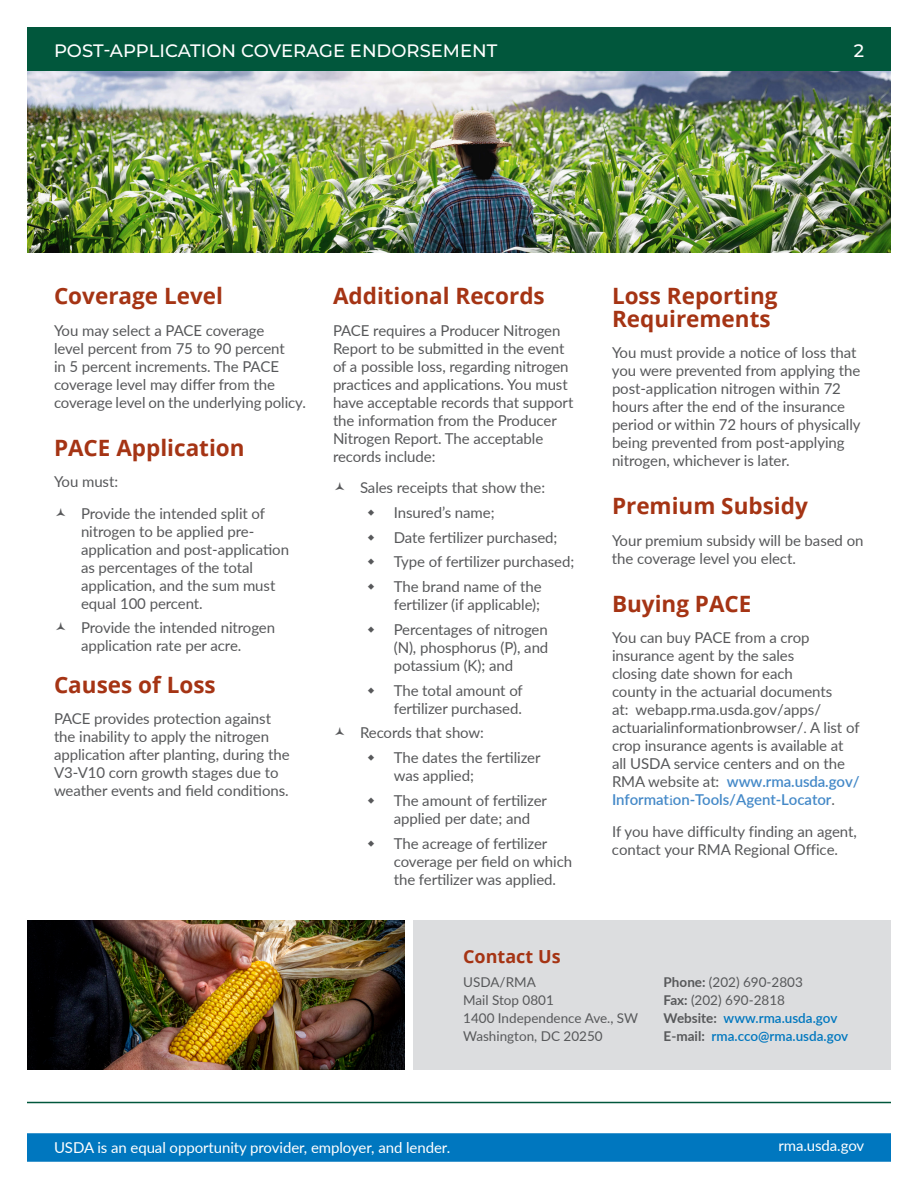
<style>
.page{position:relative;width:918px;height:1188px;background:#fff}
.page>*{position:absolute;margin:0;border:0;box-sizing:border-box;transform-origin:0 0}
.Body_Subhead{font:700 22.5px "Open Sans";color:#a53414}
.Body_Text{font:700 22.5px/22.5px "Open Sans";color:#a53414}
.t1{font:500 18px "Montserrat";color:#fff}
.Sidebar_Title{font:700 18px "Open Sans";color:#a53414}
.Body_Text-2{font:15px/18px "Lato";letter-spacing:-.005em;color:#57585a}
.Bullets_level_2{font:15px/18px "Lato";letter-spacing:-.005em;color:#57585a}
.Bullets{font:15px/18px "Lato";letter-spacing:-.005em;color:#57585a}
.Body_Text_White{font:15px "Lato";letter-spacing:-.005em;color:#fff}
.Sidebar_Text{font:13.5px "Lato";color:#57585a}
.Sidebar_Text-2{font:600 13.5px "Lato";color:#0077bf}
.s1{font-family:"Minion Pro"}
.s2{font-weight:600;color:#4489c8}
.s3{font-family:"Minion Pro";color:#4489c8}
.s4{font-weight:700}
.s5{font-weight:700;color:#57585a}
</style>
<div class="page">
<div style="left:27px;top:1133px;width:864px;height:29px;background:#0077bf;border:2px solid #0077bf"></div>
<hr style="left:27px;top:1102px;width:864px;height:1px;background:#01573c">
<div style="left:27px;top:27px;width:864px;height:44px;background:#01573c"></div>
<img style="left:27px;top:71px;width:864px;height:182px">
<div style="left:414px;top:921px;width:477px;height:149px;background:#dcdddf"></div>
<img style="left:27px;top:921px;width:377px;height:149px">
<p class="t1" style="left:54px;top:38px;width:445px">POST-APPLICATION COVERAGE ENDORSEMENT</p>
<p class="t1" style="left:854px;top:38px;width:12px">2</p>
<h2 class="Body_Subhead" style="left:54px;top:280px;width:170px">Coverage Level</h2>
<p class="Body_Text-2" style="left:54px;top:320px;width:253px">You may select a PACE coverage<br>level percent from 75 to 90 percent<br>in 5 percent increments. The PACE coverage level may differ from the coverage level on the underlying policy.</p>
<h2 class="Body_Subhead" style="left:54px;top:431px;width:192px">PACE Application</h2>
<p class="Body_Text-2" style="left:54px;top:472px;width:66px">You must:</p>
<p class="Bullets" style="left:81px;top:503px;width:210px">Provide the intended split of nitrogen to be applied pre&shy;application and post-application as percentages of the total application, and the sum must equal 100 percent.</p>
<p class="Bullets" style="left:81px;top:618px;width:196px">Provide the intended nitrogen application rate per acre.</p>
<h2 class="Body_Subhead" style="left:54px;top:668px;width:163px">Causes of Loss</h2>
<p class="Body_Text-2" style="left:54px;top:709px;width:237px">PACE provides protection against the inability to apply the nitrogen application after planting, during the V3-V10 corn growth stages due to weather events and field conditions.</p>
<h2 class="Body_Subhead" style="left:333px;top:280px;width:213px">Additional Records</h2>
<p class="Body_Text-2" style="left:333px;top:320px;width:242px">PACE requires a Producer Nitrogen Report to be submitted in the event of a possible loss, regarding nitrogen practices and applications. You must have acceptable records that support the information from the Producer Nitrogen Report. The acceptable records include:</p>
<p class="Bullets" style="left:360px;top:478px;width:187px">Sales receipts that show the:</p>
<p class="Bullets_level_2" style="left:394px;top:503px;width:102px">Insured’s name;</p>
<p class="Bullets_level_2" style="left:394px;top:527px;width:165px">Date fertilizer purchased;</p>
<p class="Bullets_level_2" style="left:394px;top:552px;width:182px">Type of fertilizer purchased;</p>
<p class="Bullets_level_2" style="left:394px;top:577px;width:149px">The brand name of the fertilizer (if applicable);</p>
<p class="Bullets_level_2" style="left:394px;top:620px;width:156px;text-align:justify">Percentages of nitrogen (N), phosphorus (P), and potassium (K); and</p>
<p class="Bullets_level_2" style="left:394px;top:680px;width:131px">The total amount of fertilizer purchased.</p>
<p class="Bullets" style="left:360px;top:723px;width:126px">Records that show:</p>
<p class="Bullets_level_2" style="left:394px;top:748px;width:148px">The dates the fertilizer was applied;</p>
<p class="Bullets_level_2" style="left:394px;top:791px;width:155px">The amount of fertilizer applied per date; and</p>
<p class="Bullets_level_2" style="left:394px;top:833px;width:180px">The acreage of fertilizer coverage per field on which the fertilizer was applied.</p>
<p class="Body_Text" style="left:612px;top:284px;width:167px">Loss Reporting<br>Requirements</p>
<p class="Body_Text-2" style="left:612px;top:343px;width:250px">You must provide a notice of loss that you were prevented from applying the post-application nitrogen within 72 hours after the end of the insurance period or within 72 hours of physically being prevented from post-applying nitrogen, whichever is later.</p>
<p class="Body_Text" style="left:612px;top:494px;width:197px">Premium Subsidy</p>
<p class="Body_Text-2" style="left:612px;top:530px;width:253px">Your premium subsidy will be based on the coverage level you elect.</p>
<p class="Body_Text" style="left:612px;top:592px;width:141px">Buying PACE</p>
<p class="Body_Text-2" style="left:612px;top:628px;width:249px">You can buy PACE from a crop insurance agent by the sales<br>closing date shown for each<br>county in the actuarial documents<br>at: webapp.rma.usda.gov/apps/ actuarialinformationbrowser/<span class="s1">.</span> A list of crop insurance agents is available at all USDA service centers and on the RMA website at: <span class="s2">www.rma.usda.gov/ Informat</span><span class="s3">i</span><span class="s2">on-Tools/Agent-Locator</span>.</p>
<p class="Body_Text-2" style="left:612px;top:821px;width:246px">If you have difficulty finding an agent, contact your RMA Regional Office.</p>
<h2 class="Sidebar_Title" style="left:463px;top:943px;width:99px">Contact Us</h2>
<p class="Sidebar_Text" style="left:463px;top:973px;width:74px">USDA/RMA</p>
<p class="Sidebar_Text" style="left:463px;top:991px;width:92px">Mail Stop 0801</p>
<p class="Sidebar_Text" style="left:463px;top:1009px;width:177px">1400 Independence Ave., SW</p>
<p class="Sidebar_Text" style="left:463px;top:1027px;width:141px">Washington, DC 20250</p>
<p class="Sidebar_Text" style="left:664px;top:972px;width:141px"><span class="s4">Phone:</span> (202) 690-2803</p>
<p class="Sidebar_Text" style="left:664px;top:990px;width:123px"><span class="s4">Fax:</span> (202) 690-2818</p>
<p class="Sidebar_Text-2" style="left:664px;top:1008px;width:175px"><span class="s5">Website:</span> www.rma.usda.gov</p>
<p class="Sidebar_Text-2" style="left:664px;top:1026px;width:186px"><span class="s5">E-mail:</span> rma.cco@rma.usda.gov</p>
<p class="Body_Text_White" style="left:54px;top:1136px;width:398px">USDA is an equal opportunity provider, employer, and lender.</p>
<p class="Body_Text_White" style="left:778px;top:1135px;width:87px">rma.usda.gov</p>
</div>
